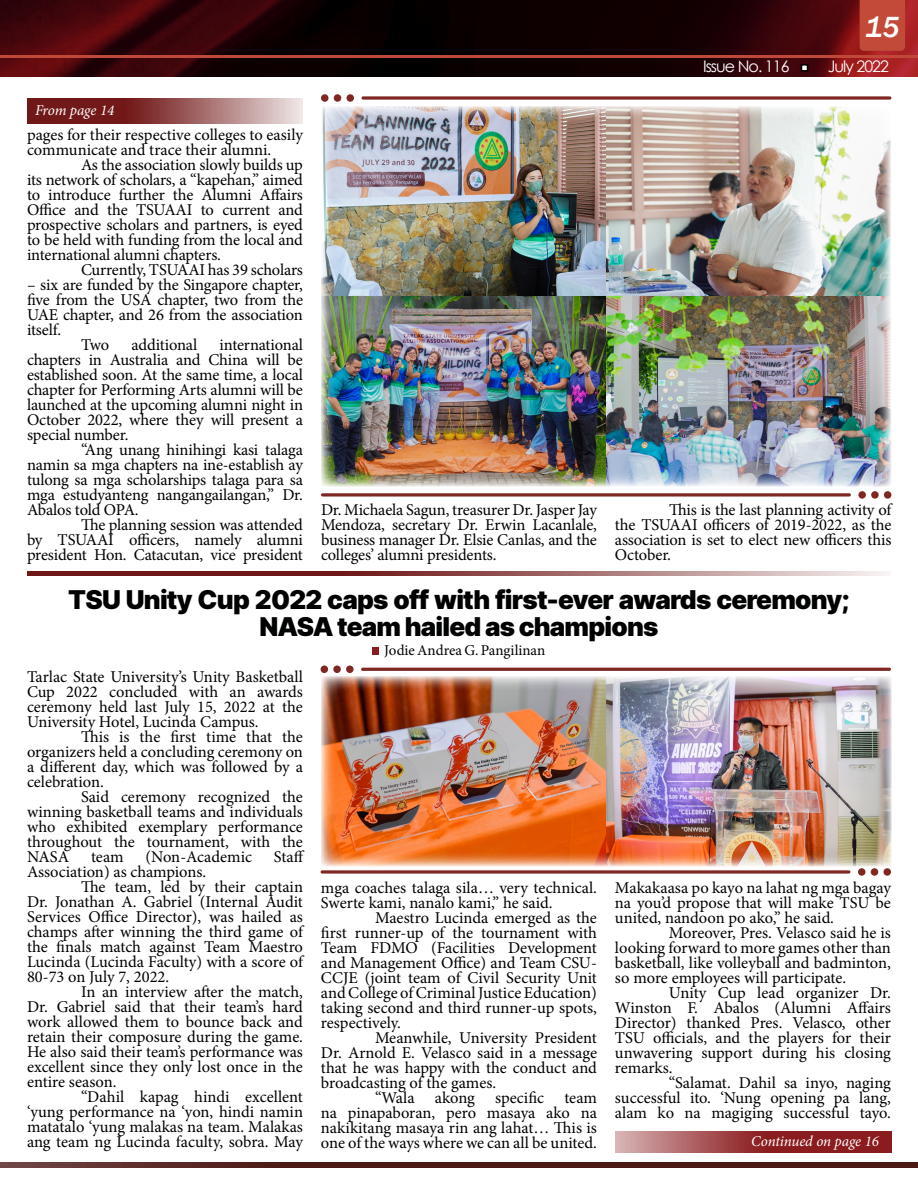
<style>
.page{position:relative;width:918px;height:1188px;background:#fff}
.page>*{position:absolute;margin:0;border:0;box-sizing:border-box;transform-origin:0 0}
.t1{font:italic 500 30px "Franklin Gothic";color:#fff}
.t2{font:900 25.95px/27px "Inter";letter-spacing:-.03em;color:#000101;text-align:center}
.t3{font:16.5px/15px "Minion Pro";letter-spacing:-.005em;color:#000;text-align:justify}
.t4{font:15.9px "Century Gothic";letter-spacing:-.06em;color:#fff}
.t5{font:italic 15px "Minion Pro";letter-spacing:-.01em;color:#fff}
.t6{font:15px "Minion Pro";color:#000}
</style>
<div class="page">
<div style="left:0;top:1161px;width:918px;height:18px;background:#41ad49;opacity:.27"></div>
<div style="left:14px;top:88px;width:302px;height:37px;background:#41ad49;opacity:.27"></div>
<div style="left:0;top:0;width:918px;height:79px;background:#41ad49;opacity:.27"></div>
<div style="left:0;top:45px;width:918px;height:15px;background:#41ad49;opacity:.27"></div>
<div style="left:847px;top:0;width:71px;height:52px;background:#41ad49;opacity:.27"></div>
<svg style="left:801px;top:64px;width:7px;height:8px"></svg>
<img style="left:321px;top:106px;width:570px;height:380px">
<svg style="left:362px;top:96px;width:529px;height:4px;background:#964f4c"></svg>
<div style="left:321px;top:94px;width:7px;height:8px;background:#7f2723;border-radius:50%"></div>
<div style="left:334px;top:94px;width:7px;height:8px;background:#7f2723;border-radius:50%"></div>
<div style="left:346px;top:94px;width:8px;height:8px;background:#7f2723;border-radius:50%"></div>
<svg style="left:321px;top:493px;width:530px;height:4px;background:#964f4c"></svg>
<div style="left:884px;top:491px;width:7px;height:8px;background:#7f2723;border-radius:50%"></div>
<div style="left:871px;top:491px;width:8px;height:8px;background:#7f2723;border-radius:50%"></div>
<div style="left:858px;top:491px;width:8px;height:8px;background:#7f2723;border-radius:50%"></div>
<div style="left:14px;top:561px;width:890px;height:15px;background:#41ad49;opacity:.27"></div>
<div style="left:373px;top:647px;width:6px;height:7px;background:#8a1b1e"></div>
<img style="left:321px;top:676px;width:570px;height:190px">
<hr style="left:361px;top:668px;width:530px;height:3px;background:#7f2723;border-radius:2px">
<div style="left:321px;top:666px;width:7px;height:7px;background:#7f2723;border-radius:50%"></div>
<div style="left:333px;top:666px;width:8px;height:7px;background:#7f2723;border-radius:50%"></div>
<div style="left:346px;top:666px;width:8px;height:7px;background:#7f2723;border-radius:50%"></div>
<svg style="left:321px;top:870px;width:529px;height:4px;background:#974f4c"></svg>
<div style="left:884px;top:868px;width:7px;height:8px;background:#7f2723;border-radius:50%"></div>
<div style="left:871px;top:868px;width:7px;height:8px;background:#7f2723;border-radius:50%"></div>
<div style="left:858px;top:868px;width:8px;height:8px;background:#7f2723;border-radius:50%"></div>
<svg style="left:615px;top:1131px;width:276px;height:22px;background:#9e4446"></svg>
<h1 class="t1" style="left:865px;top:9px;width:36px">15</h1>
<p class="t5" style="left:35px;top:100px;width:81px">From page 14</p>
<p class="t4" style="left:703px;top:55px;width:88px">Issue No. 116</p>
<p class="t4" style="left:828px;top:55px;width:63px">July 2022</p>
<p class="t3" style="left:27px;top:128px;width:277px">pages for their respective colleges to easily communicate and trace their alumni.</p>
<p class="t3" style="left:27px;top:158px;width:278px;text-indent:54px">As the association slowly builds up its network of scholars, a “kapehan,” aimed to introduce further the Alumni Affairs Office and the TSUAAI to current and prospective scholars and partners, is eyed to be held with funding from the local and international alumni chapters.</p>
<p class="t3" style="left:81px;top:263px;width:224px">Currently, TSUAAI has 39 scholars</p>
<p class="t3" style="left:27px;top:278px;width:277px">– six are funded by the Singapore chapter,</p>
<p class="t3" style="left:27px;top:293px;width:278px">five from the USA chapter, two from the</p>
<p class="t3" style="left:27px;top:308px;width:277px">UAE chapter, and 26 from the association</p>
<p class="t3" style="left:27px;top:323px;width:36px">itself.</p>
<p class="t3" style="left:81px;top:338px;width:30px">Two</p>
<p class="t3" style="left:132px;top:338px;width:67px">additional</p>
<p class="t3" style="left:27px;top:338px;width:278px;text-indent:193px">international chapters in Australia and China will be established soon. At the same time, a local chapter for Performing Arts alumni will be launched at the upcoming alumni night in October 2022, where they will present a special number.</p>
<p class="t3" style="left:27px;top:443px;width:278px;text-indent:54px">“Ang unang hinihingi kasi talaga namin sa mga chapters na ine-establish ay tulong sa mga scholarships talaga para sa mga estudyanteng nangangailangan,” Dr.<br>Abalos told OPA.</p>
<p class="t3" style="left:27px;top:518px;width:278px;text-indent:54px">The planning session was attended by TSUAAI officers, namely alumni president Hon. Catacutan, vice president</p>
<p class="t3" style="left:321px;top:502px;width:278px">Dr. Michaela Sagun, treasurer Dr. Jasper Jay Mendoza, secretary Dr. Erwin Lacanlale, business manager Dr. Elsie Canlas, and the colleges’ alumni presidents.</p>
<p class="t3" style="left:615px;top:503px;width:278px;text-indent:54px">This is the last planning activity of the TSUAAI officers of 2019-2022, as the association is set to elect new officers this October.</p>
<h2 class="t2" style="left:68px;top:585px;width:783px">TSU Unity Cup 2022 caps off with first-ever awards ceremony;<br>NASA team hailed as champions</h2>
<p class="t6" style="left:384px;top:641px;width:163px">Jodie Andrea G. Pangilinan</p>
<p class="t3" style="left:27px;top:670px;width:278px">Tarlac State University’s Unity Basketball Cup 2022 concluded with an awards ceremony held last July 15, 2022 at the University Hotel, Lucinda Campus.</p>
<p class="t3" style="left:27px;top:730px;width:278px;text-indent:54px">This is the first time that the organizers held a concluding ceremony on a different day, which was followed by a celebration.</p>
<p class="t3" style="left:27px;top:790px;width:278px;text-indent:54px">Said ceremony recognized the winning basketball teams and individuals who exhibited exemplary performance throughout the tournament, with the NASA</p>
<p class="t3" style="left:91px;top:850px;width:34px">team</p>
<p class="t3" style="left:146px;top:850px;width:108px">(Non-Academic</p>
<p class="t3" style="left:274px;top:850px;width:32px">Staff</p>
<p class="t3" style="left:27px;top:865px;width:181px">Association) as champions.</p>
<p class="t3" style="left:81px;top:880px;width:224px">The team, led by their captain</p>
<p class="t3" style="left:27px;top:895px;width:277px">Dr. Jonathan A. Gabriel (Internal Audit</p>
<p class="t3" style="left:27px;top:910px;width:278px">Services Office Director), was hailed as</p>
<p class="t3" style="left:27px;top:925px;width:277px">champs after winning the third game of</p>
<p class="t3" style="left:27px;top:940px;width:278px">the finals match against Team Maestro</p>
<p class="t3" style="left:27px;top:955px;width:277px">Lucinda (Lucinda Faculty) with a score of</p>
<p class="t3" style="left:27px;top:970px;width:144px">80-73 on July 7, 2022.</p>
<p class="t3" style="left:81px;top:985px;width:223px">In an interview after the match,</p>
<p class="t3" style="left:27px;top:1000px;width:278px">Dr. Gabriel said that their team’s hard</p>
<p class="t3" style="left:27px;top:1015px;width:277px">work allowed them to bounce back and</p>
<p class="t3" style="left:27px;top:1030px;width:278px">retain their composure during the game.</p>
<p class="t3" style="left:27px;top:1045px;width:277px">He also said their team’s performance was</p>
<p class="t3" style="left:27px;top:1060px;width:277px">excellent since they only lost once in the</p>
<p class="t3" style="left:27px;top:1075px;width:91px">entire season.</p>
<p class="t3" style="left:81px;top:1090px;width:224px">“Dahil kapag hindi excellent</p>
<p class="t3" style="left:27px;top:1105px;width:278px">‘yung performance na ‘yon, hindi namin</p>
<p class="t3" style="left:27px;top:1120px;width:278px">matatalo ‘yung malakas na team. Malakas</p>
<p class="t3" style="left:27px;top:1135px;width:278px">ang team ng Lucinda faculty, sobra. May</p>
<p class="t3" style="left:615px;top:881px;width:278px">Makakaasa po kayo na lahat ng mga bagay na you’d propose that will make TSU be united, nandoon po ako,” he said.</p>
<p class="t3" style="left:615px;top:926px;width:278px;text-indent:54px">Moreover, Pres. Velasco said he is looking forward to more games other than basketball, like volleyball and badminton, so more employees will participate.</p>
<p class="t3" style="left:615px;top:986px;width:278px;text-indent:54px">Unity Cup lead organizer Dr.<br>Winston F. Abalos (Alumni Affairs Director) thanked Pres. Velasco, other TSU officials, and the players for their unwavering support during his closing remarks.</p>
<p class="t3" style="left:615px;top:1075px;width:278px;text-indent:54px">“Salamat. Dahil sa inyo, naging successful ito. ‘Nung opening pa lang, alam ko na magiging successful tayo.</p>
<p class="t5" style="left:751px;top:1131px;width:129px">Continued on page 16</p>
<p class="t3" style="left:321px;top:881px;width:278px">mga coaches talaga sila… very technical.<br>Swerte kami, nanalo kami,” he said.</p>
<p class="t3" style="left:321px;top:911px;width:278px;text-indent:54px">Maestro Lucinda emerged as the first runner-up of the tournament with Team FDMO (Facilities Development and Management Office) and Team CSU-CCJE (joint team of Civil Security Unit and College of Criminal Justice Education) taking second and third runner-up spots, respectively.</p>
<p class="t3" style="left:321px;top:1031px;width:278px;text-indent:54px">Meanwhile, University President Dr. Arnold E. Velasco said in a message that he was happy with the conduct and broadcasting of the games.</p>
<p class="t3" style="left:321px;top:1091px;width:278px;text-indent:54px">“Wala akong specific team na pinapaboran, pero masaya ako na nakikitang masaya rin ang lahat… This is one of the ways where we can all be united.</p>
</div>
